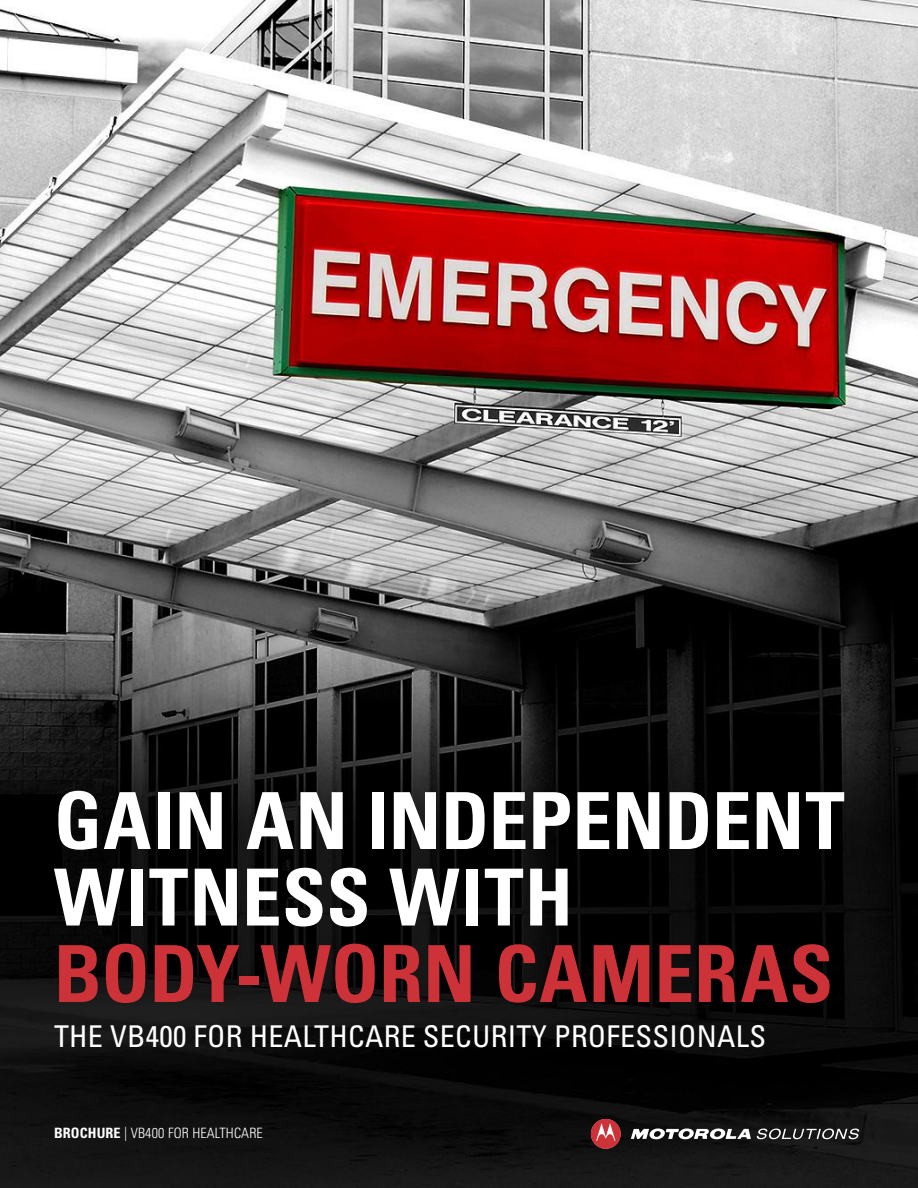
<style>
.page{position:relative;width:918px;height:1188px;background:#fff}
.page>*{position:absolute;margin:0;border:0;box-sizing:border-box;transform-origin:0 0}
.t1{font:700 condensed 78.75px/76.5px "Univers LT Pro";letter-spacing:.005em;color:#fff}
.t2{font:700 condensed 78.75px "Univers LT Pro";letter-spacing:.005em;color:#ce3239}
.t3{font:condensed 30px "Univers LT Pro";letter-spacing:.01em;color:#fff}
.t4{font:300 condensed 14.25px "Univers LT Pro";letter-spacing:.01em;color:#fff}
.s1{font-weight:700}
</style>
<div class="page">
<img style="left:0;top:0;width:918px;height:1188px">
<svg style="left:631px;top:1129px;width:120px;height:11px"></svg>
<svg style="left:591px;top:1119px;width:30px;height:30px"></svg>
<svg style="left:757px;top:1129px;width:102px;height:10px"></svg>
<h1 class="t1" style="left:54px;top:782px;width:792px">GAIN AN INDEPENDENT<br>WITNESS WITH</h1>
<h1 class="t2" style="left:54px;top:926px;width:781px">BODY-WORN CAMERAS</h1>
<p class="t3" style="left:54px;top:1017px;width:714px">THE VB400 FOR HEALTHCARE SECURITY PROFESSIONALS</p>
<p class="t4" style="left:54px;top:1123px;width:210px"><span class="s1">BROCHURE</span> | VB400 FOR HEALTHCARE</p>
</div>
